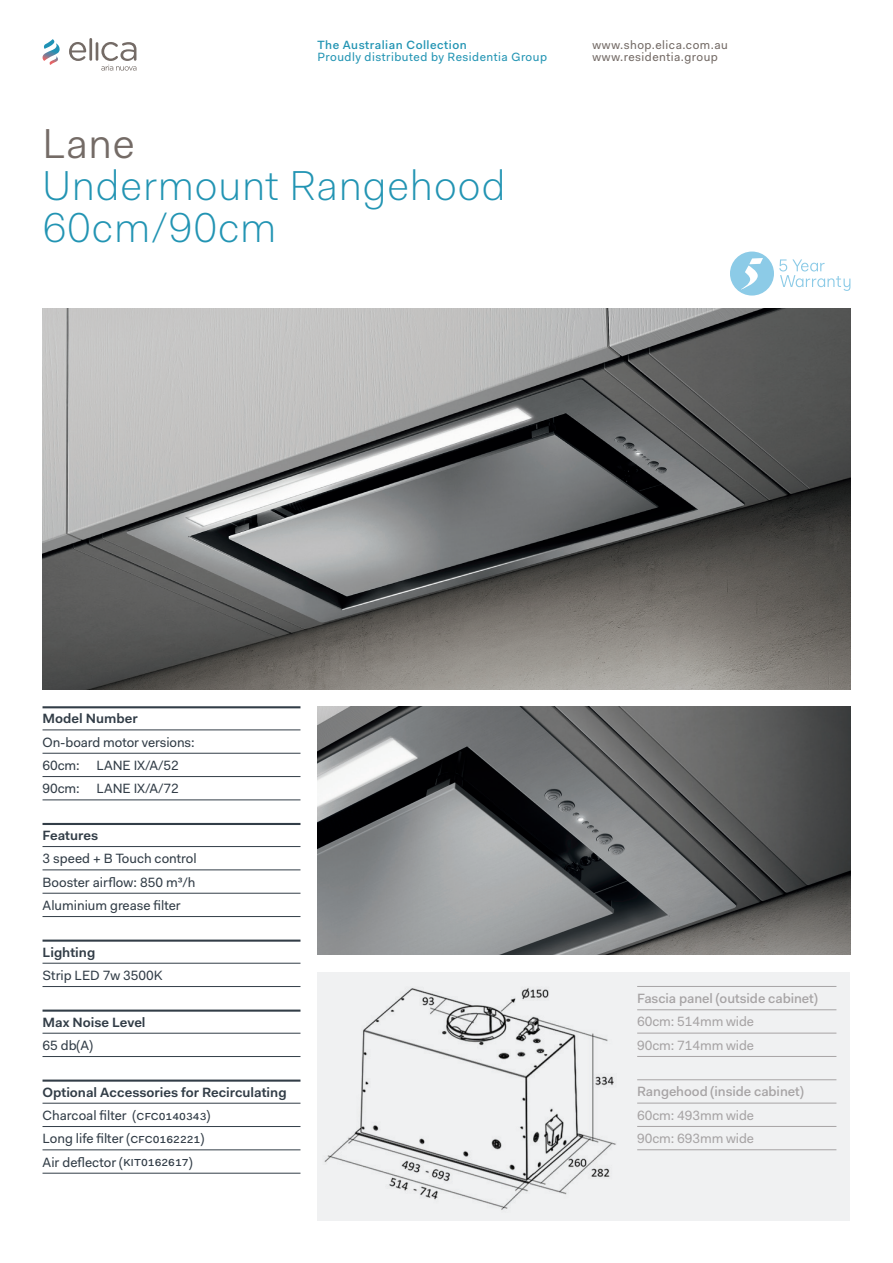
<style>
.page{position:relative;width:893px;height:1263px;background:#fff}
.page>*{position:absolute;margin:0;border:0;box-sizing:border-box;transform-origin:0 0}
.t1{font:300 42px/42px "Fakt";letter-spacing:.02em;color:#2294b3}
.t2{font:42px "Fakt Blond";color:#746b66}
.t3{font:13.5px/23.4px "Fakt";color:#323d47}
.t4{font:600 13.5px "Fakt";color:#323d47}
.t5{font:13.5px/23.4px "Fakt";letter-spacing:-.005em;color:#a7a4a5}
.t6{font:500 13.5px "Fakt";letter-spacing:-.005em;color:#a7a4a5}
.t7{font:12px "Fakt";letter-spacing:.04em;color:#746b66}
.t8{font:12px "Fakt";letter-spacing:.04em;color:#2294b3}
.t9{font:500 12px "Fakt";letter-spacing:.04em;color:#2294b3}
</style>
<div class="page">
<svg style="left:69px;top:42px;width:17px;height:19px"></svg>
<hr style="left:89px;top:38px;width:3px;height:23px;background:#746b66">
<svg style="left:42px;top:39px;width:18px;height:26px"></svg>
<svg style="left:96px;top:42px;width:40px;height:29px"></svg>
<div style="left:317px;top:972px;width:533px;height:248px;background:#f0f1f2"></div>
<hr style="left:43px;top:706px;width:257px;height:2px;background:#323d47">
<hr style="left:43px;top:730px;width:257px;height:1px;background:#323d47">
<hr style="left:43px;top:753px;width:257px;height:1px;background:#323d47">
<hr style="left:43px;top:776px;width:257px;height:1px;background:#323d47">
<hr style="left:43px;top:799px;width:257px;height:1px;background:#323d47">
<hr style="left:43px;top:823px;width:257px;height:2px;background:#323d47">
<hr style="left:43px;top:846px;width:257px;height:1px;background:#323d47">
<hr style="left:43px;top:869px;width:257px;height:1px;background:#323d47">
<hr style="left:43px;top:893px;width:257px;height:1px;background:#323d47">
<hr style="left:43px;top:916px;width:257px;height:1px;background:#323d47">
<hr style="left:43px;top:939px;width:257px;height:3px;background:#323d47">
<hr style="left:43px;top:963px;width:257px;height:1px;background:#323d47">
<hr style="left:43px;top:986px;width:257px;height:1px;background:#323d47">
<hr style="left:43px;top:1009px;width:257px;height:3px;background:#323d47">
<hr style="left:43px;top:1033px;width:257px;height:1px;background:#323d47">
<hr style="left:43px;top:1056px;width:257px;height:1px;background:#323d47">
<hr style="left:43px;top:1079px;width:257px;height:3px;background:#323d47">
<hr style="left:43px;top:1103px;width:257px;height:1px;background:#323d47">
<hr style="left:43px;top:1126px;width:257px;height:1px;background:#323d47">
<hr style="left:43px;top:1149px;width:257px;height:1px;background:#323d47">
<hr style="left:43px;top:1173px;width:257px;height:1px;background:#323d47">
<hr style="left:637px;top:986px;width:199px;height:1px;background:#a7a4a5">
<hr style="left:637px;top:1009px;width:199px;height:1px;background:#a7a4a5">
<hr style="left:637px;top:1033px;width:199px;height:1px;background:#a7a4a5">
<hr style="left:637px;top:1056px;width:199px;height:1px;background:#a7a4a5">
<hr style="left:637px;top:1079px;width:199px;height:1px;background:#a7a4a5">
<hr style="left:637px;top:1103px;width:199px;height:1px;background:#a7a4a5">
<hr style="left:637px;top:1126px;width:199px;height:1px;background:#a7a4a5">
<hr style="left:637px;top:1149px;width:199px;height:1px;background:#a7a4a5">
<img style="left:43px;top:308px;width:807px;height:381px">
<img style="left:317px;top:706px;width:533px;height:249px">
<img style="left:324px;top:988px;width:292px;height:222px">
<svg style="left:730px;top:252px;width:120px;height:44px"></svg>
<p class="t9" style="left:317px;top:38px;width:151px">The Australian Collection</p>
<p class="t7" style="left:592px;top:38px;width:137px">www.shop.elica.com.au</p>
<p class="t8" style="left:317px;top:50px;width:231px">Proudly distributed by Residentia Group</p>
<p class="t7" style="left:592px;top:50px;width:127px">www.residentia.group</p>
<h1 class="t2" style="left:43px;top:118px;width:94px">Lane</h1>
<h1 class="t1" style="left:43px;top:164px;width:465px">Undermount Rangehood<br>60cm/90cm</h1>
<p class="t4" style="left:43px;top:710px;width:97px">Model Number</p>
<p class="t3" style="left:43px;top:730px;width:154px">On-board motor versions:<br>60cm: LANE IX/A/52<br>90cm: LANE IX/A/72</p>
<p class="t4" style="left:43px;top:827px;width:57px">Features</p>
<p class="t3" style="left:43px;top:847px;width:156px;text-align:justify">3 speed + B Touch control Booster airflow: 850 m³/h Aluminium grease filter</p>
<p class="t4" style="left:43px;top:943px;width:54px">Lighting</p>
<p class="t3" style="left:43px;top:963px;width:122px">Strip LED 7w 3500K</p>
<p class="t4" style="left:43px;top:1013px;width:105px">Max Noise Level</p>
<p class="t3" style="left:43px;top:1033px;width:52px">65 db(A)</p>
<p class="t4" style="left:43px;top:1083px;width:246px">Optional Accessories for Recirculating</p>
<p class="t3" style="left:43px;top:1103px;width:169px">Charcoal filter (CFC0140343)<br>Long life filter (CFC0162221)<br>Air deflector (KIT0162617)</p>
<p class="t6" style="left:637px;top:990px;width:182px">Fascia panel (outside cabinet)</p>
<p class="t5" style="left:637px;top:1010px;width:118px">60cm: 514mm wide<br>90cm: 714mm wide</p>
<p class="t6" style="left:637px;top:1083px;width:168px">Rangehood (inside cabinet)</p>
<p class="t5" style="left:637px;top:1103px;width:118px">60cm: 493mm wide<br>90cm: 693mm wide</p>
</div>
